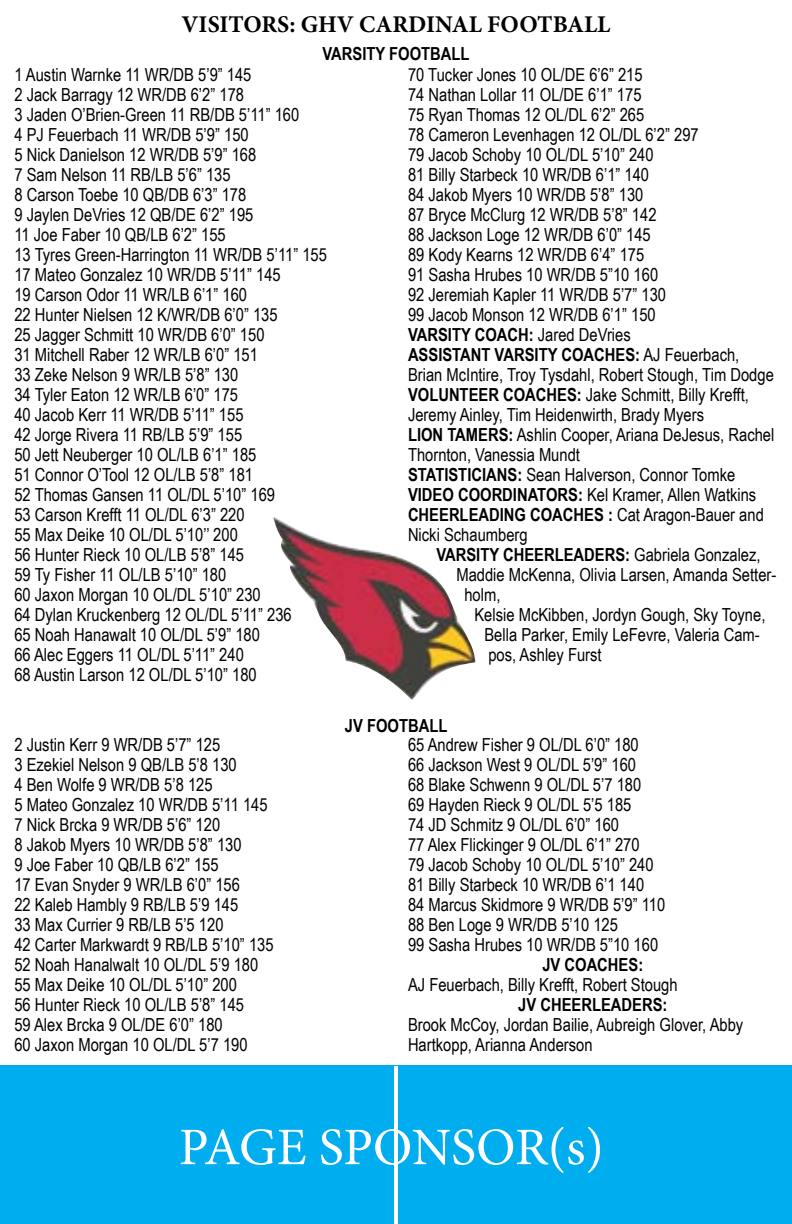
<style>
.page{position:relative;width:792px;height:1224px;background:#fff}
.page>*{position:absolute;margin:0;border:0;box-sizing:border-box;transform-origin:0 0}
.t1{font:52.8px "Minion Pro";letter-spacing:-.01em;color:#fff}
.t2{font:700 24px "Minion Pro";color:#000}
.t3{font:18px/20px "Arial Narrow";color:#000}
.t4{font:700 18px "Arial Narrow";color:#000}
.s1{font-weight:700}
.s2{font-weight:400}
</style>
<div class="page">
<div style="left:0;top:1066px;width:792px;height:158px;background:#00aeef"></div>
<hr style="left:394px;top:1066px;width:4px;height:158px;background:#fff">
<img style="left:273px;top:517px;width:202px;height:183px">
<h2 class="t2" style="left:182px;top:7px;width:430px">VISITORS: GHV CARDINAL FOOTBALL</h2>
<p class="t4" style="left:322px;top:40px;width:149px">VARSITY FOOTBALL</p>
<p class="t3" style="left:14px;top:64px;width:314px">1 Austin Warnke 11 WR/DB 5’9” 145<br>2 Jack Barragy 12 WR/DB 6’2” 178<br>3 Jaden O’Brien-Green 11 RB/DB 5’11” 160<br>4 PJ Feuerbach 11 WR/DB 5’9” 150<br>5 Nick Danielson 12 WR/DB 5’9” 168<br>7 Sam Nelson 11 RB/LB 5’6” 135<br>8 Carson Toebe 10 QB/DB 6’3” 178<br>9 Jaylen DeVries 12 QB/DE 6’2” 195<br>11 Joe Faber 10 QB/LB 6’2” 155<br>13 Tyres Green-Harrington 11 WR/DB 5’11” 155<br>17 Mateo Gonzalez 10 WR/DB 5’11” 145<br>19 Carson Odor 11 WR/LB 6’1” 160<br>22 Hunter Nielsen 12 K/WR/DB 6’0” 135<br>25 Jagger Schmitt 10 WR/DB 6’0” 150<br>31 Mitchell Raber 12 WR/LB 6’0” 151<br>33 Zeke Nelson 9 WR/LB 5’8” 130<br>34 Tyler Eaton 12 WR/LB 6’0” 175<br>40 Jacob Kerr 11 WR/DB 5’11” 155<br>42 Jorge Rivera 11 RB/LB 5’9” 155<br>50 Jett Neuberger 10 OL/LB 6’1” 185<br>51 Connor O’Tool 12 OL/LB 5’8” 181<br>52 Thomas Gansen 11 OL/DL 5’10” 169<br>53 Carson Krefft 11 OL/DL 6’3” 220<br>55 Max Deike 10 OL/DL 5’10’’ 200<br>56 Hunter Rieck 10 OL/LB 5’8” 145<br>59 Ty Fisher 11 OL/LB 5’10” 180<br>60 Jaxon Morgan 10 OL/DL 5’10” 230<br>64 Dylan Kruckenberg 12 OL/DL 5’11” 236<br>65 Noah Hanawalt 10 OL/DL 5’9” 180<br>66 Alec Eggers 11 OL/DL 5’11” 240<br>68 Austin Larson 12 OL/DL 5’10” 180</p>
<p class="t3" style="left:408px;top:64px;width:368px">70 Tucker Jones 10 OL/DE 6’6” 215<br>74 Nathan Lollar 11 OL/DE 6’1” 175<br>75 Ryan Thomas 12 OL/DL 6’2” 265<br>78 Cameron Levenhagen 12 OL/DL 6’2” 297<br>79 Jacob Schoby 10 OL/DL 5’10” 240<br>81 Billy Starbeck 10 WR/DB 6’1” 140<br>84 Jakob Myers 10 WR/DB 5’8” 130<br>87 Bryce McClurg 12 WR/DB 5’8” 142<br>88 Jackson Loge 12 WR/DB 6’0” 145<br>89 Kody Kearns 12 WR/DB 6’4” 175<br>91 Sasha Hrubes 10 WR/DB 5”10 160<br>92 Jeremiah Kapler 11 WR/DB 5’7” 130<br>99 Jacob Monson 12 WR/DB 6’1” 150<br><span class="s1">VARSITY COACH:</span> Jared DeVries<br><span class="s1">ASSISTANT VARSITY COACHES:</span> AJ Feuerbach, Brian McIntire, Troy Tysdahl, Robert Stough, Tim Dodge <span class="s1">VOLUNTEER COACHES:</span> Jake Schmitt, Billy Krefft, Jeremy Ainley, Tim Heidenwirth, Brady Myers<br><span class="s1">LION TAMERS:</span> Ashlin Cooper, Ariana DeJesus, Rachel Thornton, Vanessia Mundt<br><span class="s1">STATISTICIANS:</span> Sean Halverson, Connor Tomke <span class="s1">VIDEO COORDINATORS:</span> Kel Kramer, Allen Watkins <span class="s1">CHEERLEADING COACHES :</span> Cat Aragon-Bauer and Nicki Schaumberg</p>
<p class="t4" style="left:436px;top:541px;width:326px">VARSITY CHEERLEADERS: <span class="s2">Gabriela Gonzalez,</span></p>
<p class="t3" style="left:456px;top:564px;width:321px">Maddie McKenna, Olivia Larsen, Amanda Setter-</p>
<p class="t3" style="left:464px;top:584px;width:38px">holm,</p>
<p class="t3" style="left:474px;top:604px;width:293px">Kelsie McKibben, Jordyn Gough, Sky Toyne,</p>
<p class="t3" style="left:484px;top:624px;width:277px">Bella Parker, Emily LeFevre, Valeria Cam-</p>
<p class="t3" style="left:488px;top:644px;width:115px">pos, Ashley Furst</p>
<p class="t4" style="left:345px;top:712px;width:104px">JV FOOTBALL</p>
<p class="t3" style="left:14px;top:734px;width:261px">2 Justin Kerr 9 WR/DB 5’7” 125<br>3 Ezekiel Nelson 9 QB/LB 5’8 130<br>4 Ben Wolfe 9 WR/DB 5’8 125<br>5 Mateo Gonzalez 10 WR/DB 5’11 145<br>7 Nick Brcka 9 WR/DB 5’6” 120<br>8 Jakob Myers 10 WR/DB 5’8” 130<br>9 Joe Faber 10 QB/LB 6’2” 155<br>17 Evan Snyder 9 WR/LB 6’0” 156<br>22 Kaleb Hambly 9 RB/LB 5’9 145<br>33 Max Currier 9 RB/LB 5’5 120<br>42 Carter Markwardt 9 RB/LB 5’10” 135<br>52 Noah Hanalwalt 10 OL/DL 5’9 180<br>55 Max Deike 10 OL/DL 5’10” 200<br>56 Hunter Rieck 10 OL/LB 5’8” 145<br>59 Alex Brcka 9 OL/DE 6’0” 180<br>60 Jaxon Morgan 10 OL/DL 5’7 190</p>
<p class="t3" style="left:408px;top:734px;width:259px">65 Andrew Fisher 9 OL/DL 6’0” 180<br>66 Jackson West 9 OL/DL 5’9” 160<br>68 Blake Schwenn 9 OL/DL 5’7 180<br>69 Hayden Rieck 9 OL/DL 5’5 185<br>74 JD Schmitz 9 OL/DL 6’0” 160<br>77 Alex Flickinger 9 OL/DL 6’1” 270<br>79 Jacob Schoby 10 OL/DL 5’10” 240<br>81 Billy Starbeck 10 WR/DB 6’1 140<br>84 Marcus Skidmore 9 WR/DB 5’9” 110<br>88 Ben Loge 9 WR/DB 5’10 125<br>99 Sasha Hrubes 10 WR/DB 5”10 160</p>
<p class="t4" style="left:542px;top:951px;width:102px">JV COACHES:</p>
<p class="t3" style="left:408px;top:974px;width:271px">AJ Feuerbach, Billy Krefft, Robert Stough</p>
<p class="t4" style="left:518px;top:991px;width:151px">JV CHEERLEADERS:</p>
<p class="t3" style="left:408px;top:1014px;width:337px">Brook McCoy, Jordan Bailie, Aubreigh Glover, Abby<br>Hartkopp, Arianna Anderson</p>
<h1 class="t1" style="left:179px;top:1112px;width:426px">PAGE SPONSOR(s)</h1>
</div>
